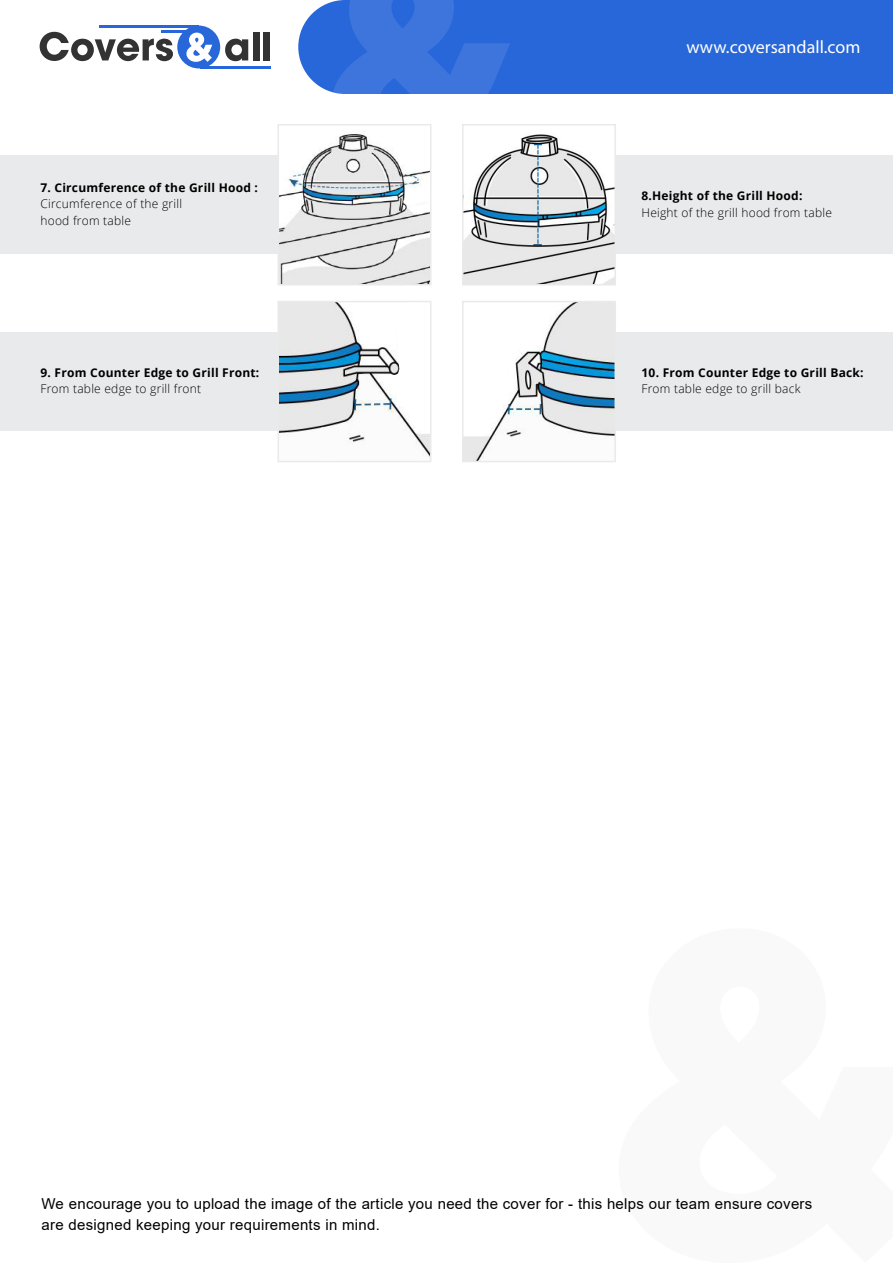
<style>
.page{position:relative;width:893px;height:1263px;background:#fff}
.page>*{position:absolute;margin:0;border:0;box-sizing:border-box;transform-origin:0 0}
.t1{font:18px "Myriad Pro";color:#fff}
.t2{font:15px/21px "Arial";letter-spacing:.02em;color:#000}
.t3{font:300 12px/16.5px "Open Sans";letter-spacing:.02em;color:#000}
.t4{font:700 12px "Open Sans";letter-spacing:.02em;color:#000}
</style>
<div class="page">
<svg style="left:40px;top:32px;width:133px;height:29px"></svg>
<svg style="left:225px;top:39px;width:23px;height:22px"></svg>
<div style="left:253px;top:32px;width:6px;height:28px;background:#333"></div>
<div style="left:264px;top:32px;width:6px;height:28px;background:#333"></div>
<hr style="left:99px;top:26px;width:100px;height:2px;background:#2867d9">
<hr style="left:161px;top:31px;width:38px;height:2px;background:#2867d9">
<hr style="left:200px;top:66px;width:70px;height:2px;background:#2867d9">
<div style="left:177px;top:26px;width:43px;height:42px;background:#2867d9;border-radius:50%"></div>
<svg style="left:186px;top:33px;width:26px;height:29px"></svg>
<div style="left:298px;top:0;width:595px;height:94px;background:#2867d9"></div>
<svg style="left:332px;top:0;width:178px;height:94px;background:#356fda"></svg>
<div style="left:0;top:156px;width:293px;height:98px;background:#e9eaeb"></div>
<img style="left:280px;top:134px;width:148px;height:148px">
<svg style="left:403px;top:193px;width:25px;height:22px"></svg>
<div style="left:277px;top:124px;width:154px;height:161px;border:2px solid #eaeaea"></div>
<div style="left:600px;top:156px;width:293px;height:98px;background:#e9eaeb"></div>
<img style="left:465px;top:134px;width:148px;height:148px">
<svg style="left:465px;top:188px;width:6px;height:19px"></svg>
<svg style="left:605px;top:213px;width:8px;height:16px"></svg>
<div style="left:462px;top:124px;width:154px;height:161px;border:2px solid #eaeaea"></div>
<div style="left:600px;top:332px;width:293px;height:98px;background:#e9eaeb"></div>
<img style="left:465px;top:304px;width:148px;height:155px">
<svg style="left:506px;top:304px;width:18px;height:73px"></svg>
<div style="left:462px;top:301px;width:154px;height:161px;border:2px solid #eaeaea"></div>
<div style="left:0;top:332px;width:293px;height:98px;background:#e9eaeb"></div>
<img style="left:280px;top:304px;width:148px;height:150px">
<div style="left:277px;top:301px;width:154px;height:161px;border:2px solid #eaeaea"></div>
<svg style="left:312px;top:427px;width:22px;height:34px"></svg>
<svg style="left:395px;top:302px;width:24px;height:96px"></svg>
<p class="t4" style="left:40px;top:179px;width:219px">7. Circumference of the Grill Hood :</p>
<p class="t3" style="left:40px;top:195px;width:143px">Circumference of the grill hood from table</p>
<p class="t4" style="left:40px;top:364px;width:220px">9. From Counter Edge to Grill Front:</p>
<p class="t3" style="left:41px;top:380px;width:162px">From table edge to grill front</p>
<p class="t1" style="left:686px;top:36px;width:175px">www.coversandall.com</p>
<p class="t4" style="left:641px;top:187px;width:163px">8.Height of the Grill Hood:</p>
<p class="t3" style="left:641px;top:204px;width:192px">Height of the grill hood from table</p>
<p class="t4" style="left:641px;top:364px;width:224px">10. From Counter Edge to Grill Back:</p>
<p class="t3" style="left:641px;top:380px;width:161px">From table edge to grill back</p>
<p class="t2" style="left:41px;top:1193px;width:772px">We encourage you to upload the image of the article you need the cover for - this helps our team ensure covers are designed keeping your requirements in mind.</p>
</div>
